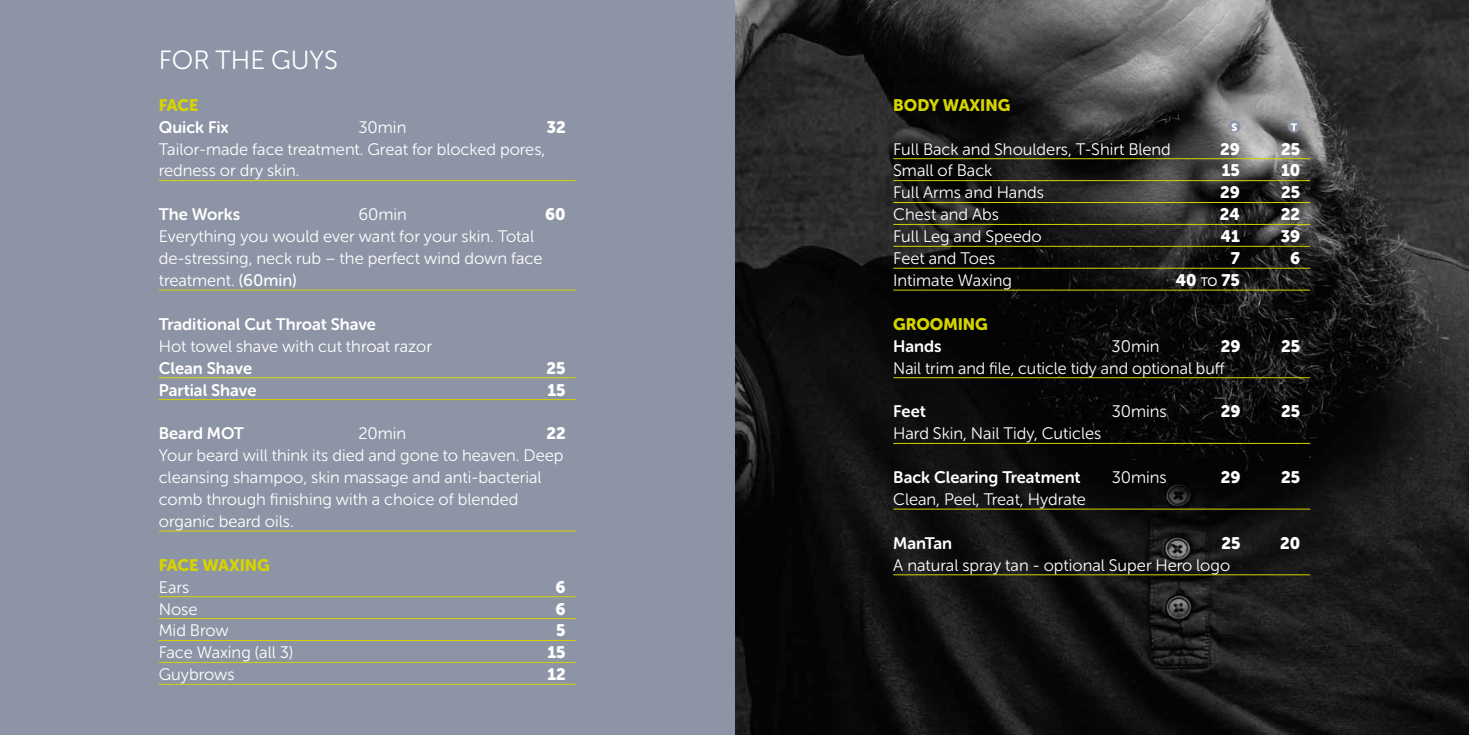
<style>
.page{position:relative;width:1469px;height:735px;background:#fff}
.page>*{position:absolute;margin:0;border:0;box-sizing:border-box;transform-origin:0 0}
.t1{font:26.25px "Museo Sans Rounded 300";color:#fff}
.t2{font:16.62px/21.9px "Museo Sans Rounded 300";color:#fff}
.t3{font:16.62px "Museo Sans Rounded 700";color:#fff}
.t4{font:16.62px "Museo Sans Rounded 900";color:#fff}
.t5{font:16.62px "Museo Sans Rounded 900";color:#d5d400}
.t6{font:10.5px "Museo Sans Rounded 900";color:#fff}
.s1{font-family:"Museo Sans Rounded 500"}
.s2{font-family:"Museo Sans Rounded 500";font-size:12.25px}
</style>
<div class="page">
<img style="left:734px;top:0;width:734px;height:734px">
<div style="left:0;top:0;width:734px;height:734px;background:#8d94a5"></div>
<hr style="left:159px;top:180px;width:416px;height:1px;background:#d5d400">
<hr style="left:159px;top:289px;width:416px;height:1px;background:#d5d400">
<hr style="left:159px;top:377px;width:416px;height:1px;background:#d5d400">
<hr style="left:159px;top:399px;width:416px;height:1px;background:#d5d400">
<hr style="left:159px;top:530px;width:416px;height:1px;background:#d5d400">
<hr style="left:159px;top:596px;width:416px;height:1px;background:#d5d400">
<hr style="left:159px;top:617px;width:416px;height:1px;background:#d5d400">
<hr style="left:159px;top:639px;width:416px;height:1px;background:#d5d400">
<hr style="left:159px;top:661px;width:416px;height:1px;background:#d5d400">
<hr style="left:159px;top:683px;width:416px;height:1px;background:#d5d400">
<hr style="left:893px;top:158px;width:417px;height:1px;background:#d5d400">
<hr style="left:893px;top:180px;width:417px;height:1px;background:#d5d400">
<hr style="left:893px;top:202px;width:417px;height:1px;background:#d5d400">
<hr style="left:893px;top:224px;width:417px;height:1px;background:#d5d400">
<hr style="left:893px;top:246px;width:417px;height:1px;background:#d5d400">
<hr style="left:893px;top:267px;width:417px;height:1px;background:#d5d400">
<hr style="left:893px;top:289px;width:417px;height:1px;background:#d5d400">
<hr style="left:893px;top:377px;width:417px;height:1px;background:#d5d400">
<hr style="left:893px;top:442px;width:417px;height:1px;background:#d5d400">
<hr style="left:893px;top:508px;width:417px;height:1px;background:#d5d400">
<hr style="left:893px;top:574px;width:417px;height:1px;background:#d5d400">
<div style="left:1228px;top:120px;width:12px;height:13px;background:#8d94a5;border-radius:50%"></div>
<div style="left:1287px;top:120px;width:13px;height:13px;background:#8d94a5;border-radius:50%"></div>
<h1 class="t1" style="left:159px;top:46px;width:181px">FOR THE GUYS</h1>
<p class="t5" style="left:159px;top:95px;width:41px">FACE</p>
<p class="t3" style="left:159px;top:118px;width:72px">Quick Fix</p>
<p class="t2" style="left:358px;top:116px;width:49px">30min</p>
<p class="t4" style="left:546px;top:117px;width:21px">32</p>
<p class="t2" style="left:159px;top:138px;width:388px">Tailor-made face treatment. Great for blocked pores, redness or dry skin.</p>
<p class="t3" style="left:159px;top:205px;width:83px">The Works</p>
<p class="t2" style="left:358px;top:204px;width:50px">60min</p>
<p class="t4" style="left:545px;top:205px;width:22px">60</p>
<p class="t2" style="left:159px;top:225px;width:385px">Everything you would ever want for your skin. Total de-stressing, neck rub – the perfect wind down face treatment. <span class="s1">(60min)</span></p>
<p class="t3" style="left:159px;top:314px;width:219px">Traditional Cut Throat Shave</p>
<p class="t2" style="left:159px;top:335px;width:275px">Hot towel shave with cut throat razor</p>
<p class="t3" style="left:159px;top:358px;width:95px">Clean Shave</p>
<p class="t4" style="left:546px;top:358px;width:21px">25</p>
<p class="t3" style="left:159px;top:380px;width:99px">Partial Shave</p>
<p class="t4" style="left:547px;top:380px;width:20px">15</p>
<p class="t3" style="left:159px;top:424px;width:87px">Beard MOT</p>
<p class="t2" style="left:358px;top:422px;width:49px">20min</p>
<p class="t4" style="left:546px;top:424px;width:21px">22</p>
<p class="t2" style="left:159px;top:444px;width:406px">Your beard will think its died and gone to heaven. Deep cleansing shampoo, skin massage and anti-bacterial comb through finishing with a choice of blended organic beard oils.</p>
<p class="t5" style="left:159px;top:555px;width:113px">FACE WAXING</p>
<p class="t2" style="left:159px;top:575px;width:32px">Ears</p>
<p class="t4" style="left:555px;top:577px;width:12px">6</p>
<p class="t2" style="left:159px;top:597px;width:40px">Nose</p>
<p class="t4" style="left:555px;top:599px;width:12px">6</p>
<p class="t2" style="left:159px;top:619px;width:71px">Mid Brow</p>
<p class="t4" style="left:556px;top:620px;width:11px">5</p>
<p class="t2" style="left:159px;top:641px;width:136px">Face Waxing (all 3)</p>
<p class="t4" style="left:547px;top:642px;width:20px">15</p>
<p class="t2" style="left:159px;top:663px;width:77px">Guybrows</p>
<p class="t4" style="left:547px;top:664px;width:20px">12</p>
<p class="t5" style="left:893px;top:95px;width:119px">BODY WAXING</p>
<p class="t6" style="left:1231px;top:121px;width:7px">S</p>
<p class="t6" style="left:1290px;top:121px;width:8px">T</p>
<p class="t2" style="left:893px;top:138px;width:279px">Full Back and Shoulders, T-Shirt Blend</p>
<p class="t4" style="left:1220px;top:139px;width:21px">29</p>
<p class="t4" style="left:1281px;top:139px;width:21px">25</p>
<p class="t2" style="left:893px;top:160px;width:100px">Small of Back</p>
<p class="t4" style="left:1221px;top:161px;width:20px">15</p>
<p class="t4" style="left:1280px;top:161px;width:21px">10</p>
<p class="t2" style="left:893px;top:182px;width:152px">Full Arms and Hands</p>
<p class="t4" style="left:1220px;top:183px;width:21px">29</p>
<p class="t4" style="left:1281px;top:183px;width:21px">25</p>
<p class="t2" style="left:893px;top:204px;width:107px">Chest and Abs</p>
<p class="t4" style="left:1219px;top:205px;width:21px">24</p>
<p class="t4" style="left:1280px;top:205px;width:21px">22</p>
<p class="t2" style="left:893px;top:225px;width:150px">Full Leg and Speedo</p>
<p class="t4" style="left:1220px;top:227px;width:21px">41</p>
<p class="t4" style="left:1280px;top:227px;width:21px">39</p>
<p class="t2" style="left:893px;top:247px;width:103px">Feet and Toes</p>
<p class="t4" style="left:1230px;top:249px;width:11px">7</p>
<p class="t4" style="left:1290px;top:249px;width:12px">6</p>
<p class="t2" style="left:893px;top:269px;width:120px">Intimate Waxing</p>
<p class="t4" style="left:1175px;top:270px;width:65px">40 <span class="s2">TO</span> 75</p>
<p class="t5" style="left:893px;top:314px;width:96px">GROOMING</p>
<p class="t3" style="left:893px;top:336px;width:50px">Hands</p>
<p class="t2" style="left:1111px;top:335px;width:49px">30min</p>
<p class="t4" style="left:1220px;top:336px;width:21px">29</p>
<p class="t4" style="left:1281px;top:336px;width:21px">25</p>
<p class="t2" style="left:893px;top:357px;width:333px">Nail trim and file, cuticle tidy and optional buff</p>
<p class="t3" style="left:893px;top:402px;width:34px">Feet</p>
<p class="t2" style="left:1111px;top:400px;width:57px">30mins</p>
<p class="t4" style="left:1220px;top:402px;width:21px">29</p>
<p class="t4" style="left:1281px;top:402px;width:21px">25</p>
<p class="t2" style="left:893px;top:422px;width:209px">Hard Skin, Nail Tidy, Cuticles</p>
<p class="t3" style="left:893px;top:468px;width:189px">Back Clearing Treatment</p>
<p class="t2" style="left:1111px;top:466px;width:57px">30mins</p>
<p class="t4" style="left:1220px;top:467px;width:21px">29</p>
<p class="t4" style="left:1281px;top:467px;width:21px">25</p>
<p class="t2" style="left:893px;top:488px;width:194px">Clean, Peel, Treat, Hydrate</p>
<p class="t3" style="left:893px;top:533px;width:60px">ManTan</p>
<p class="t4" style="left:1221px;top:533px;width:21px">25</p>
<p class="t4" style="left:1280px;top:533px;width:22px">20</p>
<p class="t2" style="left:893px;top:554px;width:338px">A natural spray tan - optional Super Hero logo</p>
</div>
